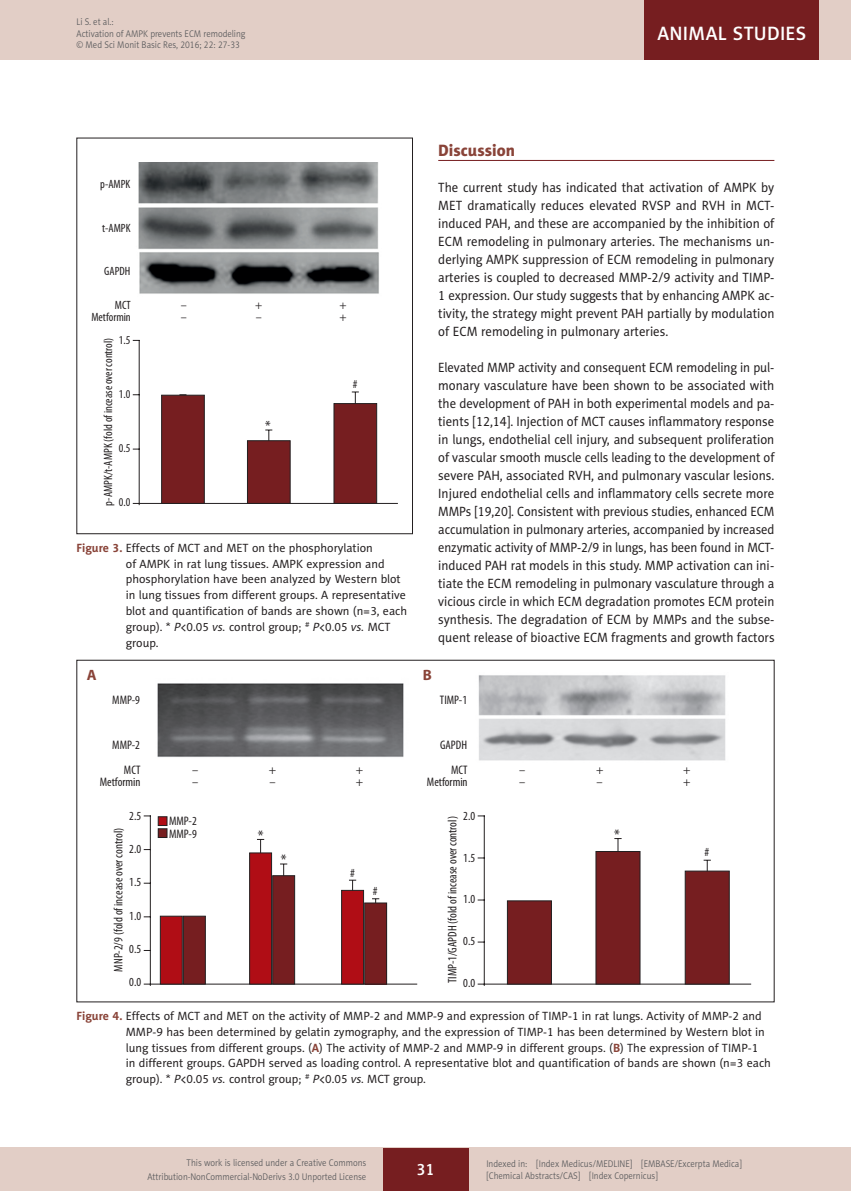
<style>
.page{position:relative;width:851px;height:1191px;background:#fff}
.page>*{position:absolute;margin:0;border:0;box-sizing:border-box;transform-origin:0 0}
.t1{font:19.5px "Naomi Sans EFN Medium";letter-spacing:.015em;color:#fff}
.MSM_Headline_1{font:16.5px "Naomi Sans EFN Heavy";color:#894338}
.t2{font:16.5px "Naomi Sans EFN Medium";color:#fff}
.t3{font:condensed 15.45px "Myriad Pro";color:#231f20}
.t4{font:700 15px "Myriad Pro";color:#894338}
.t5{font:condensed 15px "Myriad Pro";color:#231f20}
.MSM_Body{font:13.5px/18px "Naomi Sans EFN";color:#231f20;text-align:justify;scale:.94 1}
.MSM_Body-2{font:13.5px/18px "Naomi Sans EFN";color:#231f20;text-align:justify;scale:.95 1}
.t6{font:condensed 12.45px/12.5px "Myriad Pro";color:#231f20}
.MSM_Rycina_tytul{font:12px/15.8px "Naomi Sans EFN";color:#231f20}
.t7{font:condensed 12px/12px "Myriad Pro";color:#231f20}
.t8{font:9.75px/11.2px "Naomi Sans EFN Light";color:#57585a;scale:.9 1}
.s1{font-weight:700;color:#894338}
.s2{font-style:italic}
</style>
<div class="page">
<hr style="left:438px;top:160px;width:336px;height:1px;background:#761e20">
<img style="left:157px;top:683px;width:247px;height:74px">
<img style="left:478px;top:675px;width:248px;height:86px">
<hr style="left:484px;top:815px;width:1px;height:171px;background:#231f20">
<hr style="left:477px;top:983px;width:274px;height:1px;background:#231f20">
<svg style="left:614px;top:838px;width:7px;height:13px"></svg>
<svg style="left:703px;top:860px;width:7px;height:10px"></svg>
<div style="left:507px;top:900px;width:44px;height:84px;background:#761e20;border:1px solid #231f20"></div>
<div style="left:595px;top:851px;width:45px;height:133px;background:#761e20;border:1px solid #231f20"></div>
<div style="left:684px;top:870px;width:45px;height:114px;background:#761e20;border:1px solid #231f20"></div>
<hr style="left:150px;top:815px;width:1px;height:171px;background:#231f20">
<hr style="left:144px;top:983px;width:273px;height:1px;background:#231f20">
<div style="left:158px;top:816px;width:9px;height:10px;background:#b00d15;border:1px solid #231f20"></div>
<svg style="left:157px;top:828px;width:230px;height:157px"></svg>
<div style="left:341px;top:890px;width:23px;height:94px;background:#b00d15;border:1px solid #231f20"></div>
<img style="left:138px;top:163px;width:241px;height:131px">
<hr style="left:139px;top:340px;width:1px;height:165px;background:#231f20">
<hr style="left:133px;top:503px;width:265px;height:1px;background:#231f20">
<svg style="left:265px;top:429px;width:7px;height:11px"></svg>
<svg style="left:352px;top:391px;width:7px;height:12px"></svg>
<div style="left:161px;top:395px;width:44px;height:109px;background:#761e20;border:1px solid #231f20"></div>
<div style="left:247px;top:440px;width:43px;height:64px;background:#761e20;border:1px solid #231f20"></div>
<div style="left:333px;top:403px;width:44px;height:101px;background:#761e20;border:1px solid #231f20"></div>
<div style="left:0;top:1148px;width:850px;height:43px;background:#e2cec6"></div>
<div style="left:383px;top:1147px;width:85px;height:43px;background:#761e20"></div>
<div style="left:0;top:0;width:850px;height:60px;background:#e2cec6"></div>
<div style="left:644px;top:0;width:175px;height:60px;background:#761e20"></div>
<p class="t8" style="left:77px;top:16px;width:189px">Li S. et al.:<br>Activation of AMPK prevents ECM remodeling © Med Sci Monit Basic Res, 2016; 22: 27-33</p>
<h1 class="t1" style="left:657px;top:22px;width:150px">ANIMAL STUDIES</h1>
<p class="t7" style="left:100px;top:179px;width:32px">p-AMPK</p>
<p class="t7" style="left:102px;top:222px;width:30px">t-AMPK</p>
<p class="t7" style="left:104px;top:266px;width:28px">GAPDH</p>
<p class="t7" style="left:91px;top:299px;width:41px;text-align:right">MCT<br>Metformin</p>
<p class="t7" style="left:181px;top:299px;width:7px">– –</p>
<p class="t7" style="left:255px;top:299px;width:9px">+ –</p>
<p class="t7" style="left:339px;top:299px;width:9px">+ +</p>
<p class="t7" style="left:119px;top:334px;width:13px">1.5</p>
<p class="t7" style="left:102px;top:505px;width:169px;rotate:-90deg">p-AMPK/t-AMPK (fold of incease over control)</p>
<p class="t7" style="left:119px;top:388px;width:13px">1.0</p>
<p class="t7" style="left:119px;top:442px;width:13px">0.5</p>
<p class="t7" style="left:119px;top:496px;width:13px">0.0</p>
<p class="t5" style="left:265px;top:418px;width:7px">*</p>
<p class="t7" style="left:352px;top:378px;width:6px">#</p>
<p class="MSM_Rycina_tytul" style="left:126px;top:540px;width:283px;text-indent:-49px"><span class="s1">Figure 3.</span> Effects of MCT and MET on the phosphorylation<br>of AMPK in rat lung tissues. AMPK expression and phosphorylation have been analyzed by Western blot in lung tissues from different groups. A representative blot and quantification of bands are shown (n=3, each group). * <span class="s2">P</span>&lt;0.05 <span class="s2">vs.</span> control group; <sup>#</sup> <span class="s2">P</span>&lt;0.05 <span class="s2">vs.</span> MCT group.</p>
<p class="MSM_Headline_1" style="left:438px;top:140px;width:78px">Discussion</p>
<p class="MSM_Body-2" style="left:438px;top:178px;width:355px">The current study has indicated that activation of AMPK by MET dramatically reduces elevated RVSP and RVH in MCT&shy;induced PAH, and these are accompanied by the inhibition of ECM remodeling in pulmonary arteries. The mechanisms un&shy;derlying AMPK suppression of ECM remodeling in pulmonary arteries is coupled to decreased MMP-2/9 activity and TIMP-1 expression. Our study suggests that by enhancing AMPK ac&shy;tivity, the strategy might prevent PAH partially by modulation of ECM remodeling in pulmonary arteries.</p>
<p class="MSM_Body" style="left:438px;top:358px;width:359px">Elevated MMP activity and consequent ECM remodeling in pul&shy;monary vasculature have been shown to be associated with the development of PAH in both experimental models and pa&shy;tients [12,14]. Injection of MCT causes inflammatory response in lungs, endothelial cell injury, and subsequent proliferation of vascular smooth muscle cells leading to the development of severe PAH, associated RVH, and pulmonary vascular lesions.<br>Injured endothelial cells and inflammatory cells secrete more MMPs [19,20]. Consistent with previous studies, enhanced ECM accumulation in pulmonary arteries, accompanied by increased enzymatic activity of MMP-2/9 in lungs, has been found in MCT&shy;induced PAH rat models in this study. MMP activation can ini&shy;tiate the ECM remodeling in pulmonary vasculature through a vicious circle in which ECM degradation promotes ECM protein synthesis. The degradation of ECM by MMPs and the subse&shy;quent release of bioactive ECM fragments and growth factors</p>
<p class="t4" style="left:87px;top:665px;width:11px">A</p>
<p class="t4" style="left:423px;top:665px;width:11px">B</p>
<p class="t6" style="left:112px;top:694px;width:29px">MMP-9</p>
<p class="t6" style="left:112px;top:739px;width:29px">MMP-2</p>
<p class="t6" style="left:440px;top:694px;width:29px">TIMP-1</p>
<p class="t6" style="left:440px;top:739px;width:28px">GAPDH</p>
<p class="t6" style="left:100px;top:763px;width:42px;text-align:right">MCT<br>Metformin</p>
<p class="t6" style="left:192px;top:763px;width:8px">– –</p>
<p class="t6" style="left:269px;top:763px;width:9px">+ –</p>
<p class="t6" style="left:356px;top:763px;width:9px">+ +</p>
<p class="t6" style="left:427px;top:763px;width:42px;text-align:right">MCT<br>Metformin</p>
<p class="t6" style="left:519px;top:763px;width:8px">– –</p>
<p class="t6" style="left:596px;top:763px;width:9px">+ –</p>
<p class="t6" style="left:683px;top:763px;width:9px">+ +</p>
<p class="t6" style="left:129px;top:809px;width:13px">2.5</p>
<p class="t6" style="left:129px;top:843px;width:13px">2.0</p>
<p class="t6" style="left:129px;top:876px;width:13px">1.5</p>
<p class="t6" style="left:129px;top:909px;width:13px">1.0</p>
<p class="t6" style="left:129px;top:942px;width:13px">0.5</p>
<p class="t6" style="left:129px;top:976px;width:13px">0.0</p>
<p class="t6" style="left:112px;top:971px;width:145px;rotate:-90deg">MNP-2/9 (fold of incease over control)</p>
<p class="t6" style="left:169px;top:815px;width:29px">MMP-2<br>MMP-9</p>
<p class="t3" style="left:258px;top:827px;width:7px">*</p>
<p class="t3" style="left:281px;top:851px;width:7px">*</p>
<p class="t6" style="left:350px;top:867px;width:6px">#</p>
<p class="t6" style="left:373px;top:885px;width:6px">#</p>
<p class="t6" style="left:463px;top:809px;width:13px">2.0</p>
<p class="t6" style="left:463px;top:851px;width:13px">1.5</p>
<p class="t6" style="left:463px;top:893px;width:13px">1.0</p>
<p class="t6" style="left:463px;top:935px;width:13px">0.5</p>
<p class="t6" style="left:463px;top:976px;width:13px">0.0</p>
<p class="t6" style="left:446px;top:983px;width:168px;rotate:-90deg">TIMP-1/GAPDH (fold of incease over control)</p>
<p class="t3" style="left:614px;top:826px;width:7px">*</p>
<p class="t6" style="left:704px;top:846px;width:6px">#</p>
<p class="MSM_Rycina_tytul" style="left:126px;top:1008px;width:646px;text-indent:-49px"><span class="s1">Figure 4.</span> Effects of MCT and MET on the activity of MMP-2 and MMP-9 and expression of TIMP-1 in rat lungs. Activity of MMP-2 and MMP-9 has been determined by gelatin zymography, and the expression of TIMP-1 has been determined by Western blot in lung tissues from different groups. (<span class="s1">A</span>) The activity of MMP-2 and MMP-9 in different groups. (<span class="s1">B</span>) The expression of TIMP-1<br>in different groups. GAPDH served as loading control. A representative blot and quantification of bands are shown (n=3 each group). * <span class="s2">P</span>&lt;0.05 <span class="s2">vs.</span> control group; <sup>#</sup> <span class="s2">P</span>&lt;0.05 <span class="s2">vs.</span> MCT group.</p>
<p class="t8" style="left:147px;top:1156px;width:245px;line-height:13.5px;text-align:right">This work is licensed under a Creative Commons<br>Attribution-NonCommercial-NoDerivs 3.0 Unported License</p>
<p class="t8" style="left:486px;top:1158px;width:285px">Indexed in: [Index Medicus/MEDLINE] [EMBASE/Excerpta Medica] [Chemical Abstracts/CAS] [Index Copernicus]</p>
<p class="t2" style="left:416px;top:1160px;width:20px">31</p>
</div>
